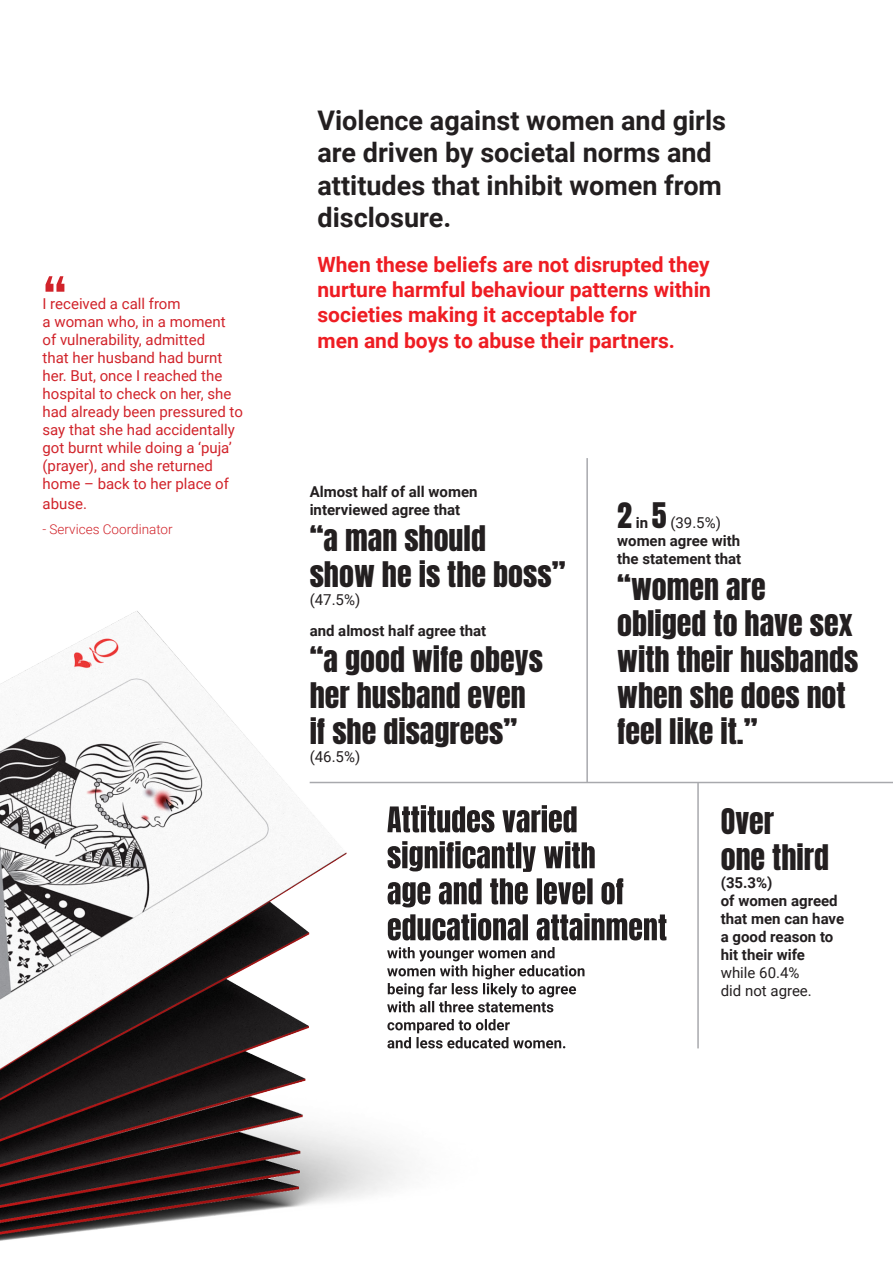
<style>
.page{position:relative;width:893px;height:1263px;background:#fff}
.page>*{position:absolute;margin:0;border:0;box-sizing:border-box;transform-origin:0 0}
.t1{font:700 75px "Bebas Neue";color:#d1232a}
.t2{font:30px/36px "Anton";color:#231f20}
.t3{font:700 27px/32.4px "Roboto";color:#231f20}
.t4{font:700 21px/25.2px "Roboto";color:#ee1d23}
.t5{font:15px/18px "Roboto";color:#d1232a}
.t6{font:700 15px/18px "Roboto";color:#231f20}
.t7{font:15px "Roboto";color:#231f20}
.t8{font:300 13.5px "Roboto";color:#d1232a}
.s1{font-family:"Anton";font-size:30px}
.s2{font-weight:700}
.s3{font-weight:400}
</style>
<div class="page">
<img style="left:0;top:611px;width:582px;height:630px">
<hr style="left:310px;top:782px;width:583px;height:1px;background:#a8a9ad">
<hr style="left:586px;top:458px;width:2px;height:324px;background:#a8a9ad">
<hr style="left:697px;top:782px;width:2px;height:266px;background:#a8a9ad">
<svg style="left:387px;top:1019px;width:178px;height:29px"></svg>
<svg style="left:387px;top:947px;width:197px;height:65px"></svg>
<svg style="left:388px;top:913px;width:278px;height:27px"></svg>
<svg style="left:388px;top:878px;width:235px;height:29px"></svg>
<svg style="left:387px;top:841px;width:208px;height:31px"></svg>
<svg style="left:387px;top:805px;width:189px;height:27px"></svg>
<p class="t1" style="left:43px;top:262px;width:26px">“</p>
<p class="t5" style="left:43px;top:294px;width:202px">I received a call from<br>a woman who, in a moment of vulnerability, admitted<br>that her husband had burnt her. But, once I reached the hospital to check on her, she had already been pressured to say that she had accidentally got burnt while doing a ‘puja’ (prayer), and she returned home – back to her place of</p>
<p class="t5" style="left:43px;top:494px;width:46px">abuse.</p>
<p class="t8" style="left:43px;top:519px;width:132px">- Services Coordinator</p>
<p class="t3" style="left:317px;top:103px;width:410px">Violence against women and girls are driven by societal norms and attitudes that inhibit women from disclosure.</p>
<p class="t4" style="left:317px;top:251px;width:395px">When these beliefs are not disrupted they nurture harmful behaviour patterns within societies making it acceptable for<br>men and boys to abuse their partners.</p>
<p class="t6" style="left:310px;top:483px;width:169px">Almost half of all women interviewed agree that</p>
<p class="t2" style="left:310px;top:523px;width:257px">“a man should<br>show he is the boss”</p>
<p class="t7" style="left:310px;top:590px;width:52px">(47.5%)</p>
<p class="t6" style="left:310px;top:621px;width:178px">and almost half agree that</p>
<p class="t2" style="left:310px;top:644px;width:235px">“a good wife obeys her husband even if she disagrees”</p>
<p class="t7" style="left:310px;top:746px;width:52px">(46.5%)</p>
<p class="t7" style="left:617px;top:512px;width:105px"><span class="s1">2</span> <span class="s2">in</span> <span class="s1">5</span> (39.5%)</p>
<p class="t6" style="left:617px;top:531px;width:126px">women agree with the statement that</p>
<p class="t2" style="left:617px;top:572px;width:243px">“women are obliged to have sex with their husbands when she does not feel like it.”</p>
<p class="t2" style="left:721px;top:805px;width:110px">Over<br>one third</p>
<p class="t6" style="left:721px;top:873px;width:125px">(35.3%)<br>of women agreed that men can have a good reason to hit their wife<br><span class="s3">while 60.4%<br>did not agree.</span></p>
</div>
